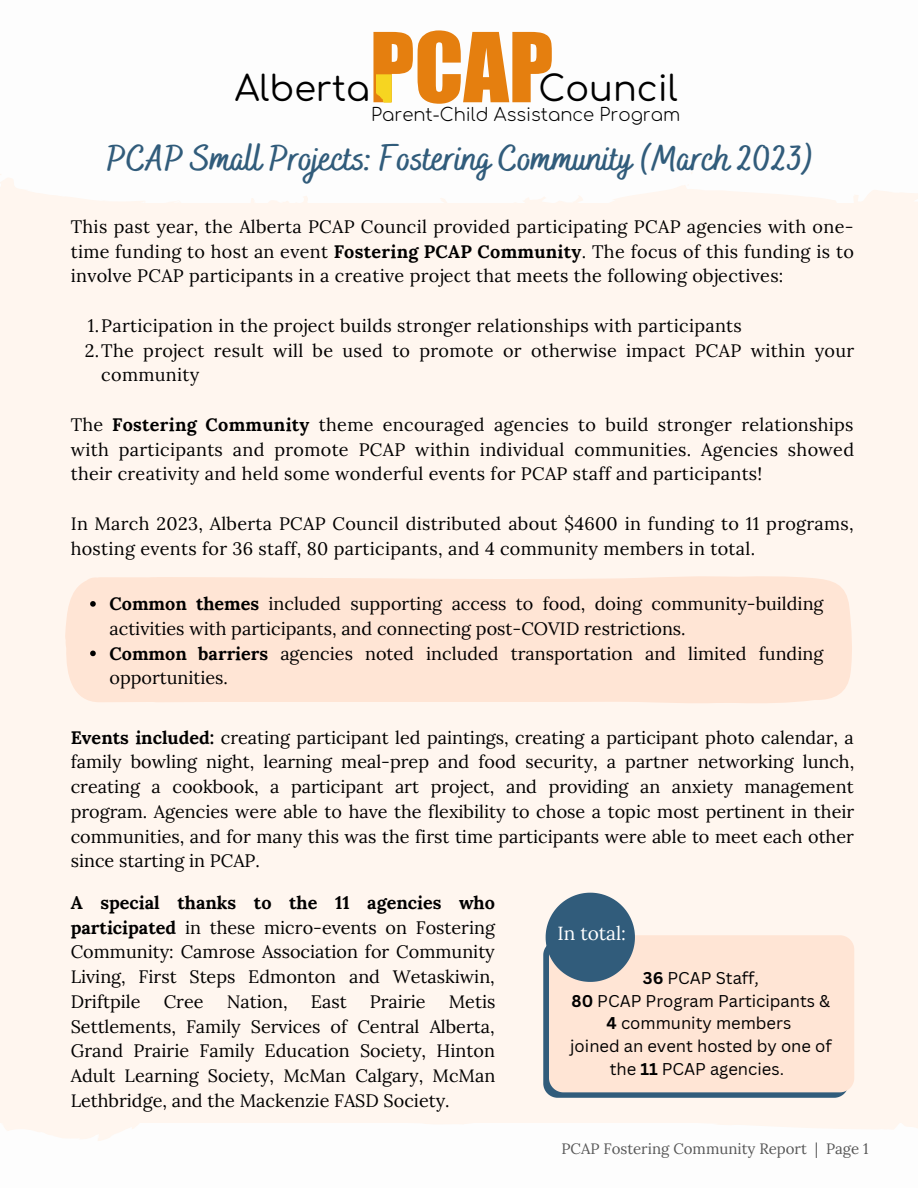
<style>
.page{position:relative;width:918px;height:1188px;background:#fff6ef}
.page>*{position:absolute;margin:0;border:0;box-sizing:border-box;transform-origin:0 0}
.t1{font:88.95px "Impact";color:#e57f0f}
.t2{font:700 36px "Bakerie Smooth";color:#315c7b}
.t3{font:35.1px "Comfortaa";color:#000}
.t4{font:19.05px "Lora";color:#fff}
.t5{font:300 18.15px "Comfortaa";color:#000}
.t6{font:18px/24.8px "Lora";letter-spacing:.015em;color:#000;text-align:justify}
.t7{font:16.65px/23px "Canva Sans";color:#000;text-align:center}
.t8{font:15px "Lora";color:#575757}
.s1{font-weight:700}
</style>
<div class="page">
<div style="left:0;top:0;width:918px;height:203px;background:#fdfdfd"></div>
<svg style="left:376px;top:74px;width:16px;height:29px"></svg>
<svg style="left:543px;top:941px;width:303px;height:157px;fill:#315c7b"></svg>
<div style="left:549px;top:935px;width:305px;height:157px;background:#ffe5d5"></div>
<svg style="left:546px;top:893px;width:89px;height:89px"></svg>
<div style="left:0;top:1123px;width:918px;height:65px;background:#fdfdfd"></div>
<svg style="left:65px;top:577px;width:58px;height:125px;fill:#ffe5d5"></svg>
<div style="left:123px;top:576px;width:729px;height:127px;background:#ffe5d5"></div>
<svg style="left:90px;top:601px;width:6px;height:6px"></svg>
<svg style="left:90px;top:651px;width:6px;height:5px"></svg>
<p class="t1" style="left:370px;top:13px;width:185px">PCAP</p>
<p class="t3" style="left:538px;top:70px;width:141px">Council</p>
<p class="t5" style="left:371px;top:105px;width:311px">Parent-Child Assistance Program</p>
<p class="t3" style="left:235px;top:70px;width:137px">Alberta</p>
<p class="t2" style="left:107px;top:137px;width:709px">PCAP Small Projects: Fostering Community (March 2023)</p>
<p class="t6" style="left:71px;top:214px;width:785px">This past year, the Alberta PCAP Council provided participating PCAP agencies with one&shy;time funding to host an event <span class="s1">Fostering PCAP Community</span>. The focus of this funding is to involve PCAP participants in a creative project that meets the following objectives:</p>
<p class="t6" style="left:88px;top:313px;width:655px">1.Participation in the project builds stronger relationships with participants</p>
<p class="t6" style="left:101px;top:338px;width:754px;text-indent:-16px">2.The project result will be used to promote or otherwise impact PCAP within your community</p>
<p class="t6" style="left:71px;top:412px;width:785px">The <span class="s1">Fostering Community</span> theme encouraged agencies to build stronger relationships with participants and promote PCAP within individual communities. Agencies showed their creativity and held some wonderful events for PCAP staff and participants!</p>
<p class="t6" style="left:71px;top:511px;width:785px">In March 2023, Alberta PCAP Council distributed about $4600 in funding to 11 programs, hosting events for 36 staff, 80 participants, and 4 community members in total.</p>
<p class="t6" style="left:109px;top:591px;width:716px"><span class="s1">Common themes</span> included supporting access to food, doing community-building activities with participants, and connecting post-COVID restrictions.</p>
<p class="t6" style="left:109px;top:641px;width:715px"><span class="s1">Common barriers</span> agencies noted included transportation and limited funding opportunities.</p>
<p class="t6" style="left:71px;top:725px;width:785px"><span class="s1">Events included:</span> creating participant led paintings, creating a participant photo calendar, a family bowling night, learning meal-prep and food security, a partner networking lunch, creating a cookbook, a participant art project, and providing an anxiety management program. Agencies were able to have the flexibility to chose a topic most pertinent in their communities, and for many this was the first time participants were able to meet each other since starting in PCAP.</p>
<p class="t6" style="left:71px;top:890px;width:426px"><span class="s1">A special thanks to the 11 agencies who participated</span> in these micro-events on Fostering Community: Camrose Association for Community Living, First Steps Edmonton and Wetaskiwin, Driftpile</p>
<p class="t6" style="left:71px;top:989px;width:426px;text-indent:378px">Metis Settlements, Family Services of Central Alberta, Grand Prairie Family Education Society, Hinton Adult Learning Society, McMan Calgary, McMan Lethbridge, and the Mackenzie FASD Society.</p>
<p class="t6" style="left:164px;top:989px;width:41px">Cree</p>
<p class="t6" style="left:227px;top:989px;width:63px">Nation,</p>
<p class="t6" style="left:311px;top:989px;width:37px">East</p>
<p class="t6" style="left:370px;top:989px;width:57px">Prairie</p>
<p class="t4" style="left:557px;top:921px;width:70px">In total:</p>
<p class="t7" style="left:643px;top:966px;width:118px"><span class="s1">36</span> PCAP Staff,</p>
<p class="t7" style="left:572px;top:989px;width:260px"><span class="s1">80</span> PCAP Program Participants &amp;</p>
<p class="t7" style="left:607px;top:1012px;width:186px"><span class="s1">4</span> community members</p>
<p class="t7" style="left:570px;top:1034px;width:263px">joined an event hosted by one of the <span class="s1">11</span> PCAP agencies.</p>
<p class="t8" style="left:561px;top:1139px;width:309px">PCAP Fostering Community Report | Page 1</p>
</div>
